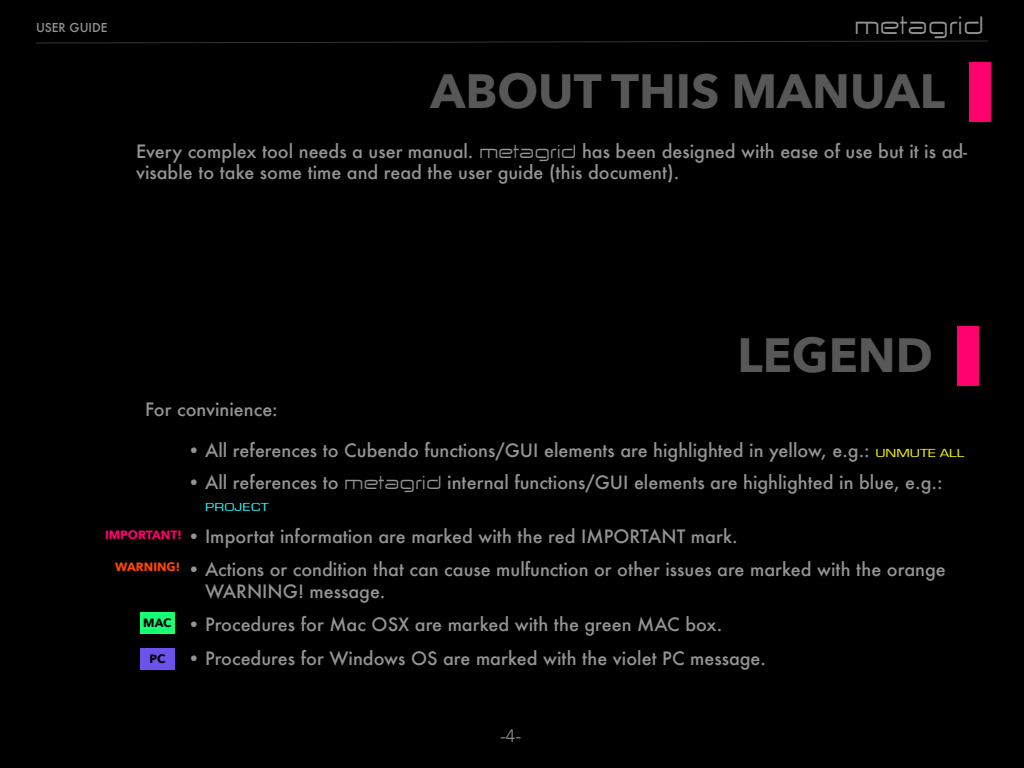
<style>
.page{position:relative;width:1024px;height:768px;background:#fff}
.page>*{position:absolute;margin:0;border:0;box-sizing:border-box;transform-origin:0 0}
.aU_Header_Title{font:700 48px "Avenir Next";color:#575757}
.t1{font:24px "Zekton Ex";color:#949494}
.aU_Body{font:500 18px/21.6px "Futura";color:#949494}
.aU_Pages{font:300 18px "Avenir";color:#949494}
.t2{font:700 12px "Avenir Next";color:#ff006e}
.t3{font:500 12px "Futura";color:#949494}
.t4{font:700 12px "Avenir Next";color:#ff4800}
.t5{font:12px "Eurostile";letter-spacing:.025em;color:#2bf8ff;scale:1.3 1}
.t6{font:700 12px "Avenir Next";color:#000}
.s1{font-family:"Zekton Ex";font-weight:400}
.s2{font-family:"Eurostile";font-weight:400;font-size:12px;color:#ff0}
</style>
<div class="page">
<div style="left:1px;top:1px;width:1022px;height:766px;background:#000"></div>
<svg style="left:36px;top:40px;width:952px;height:4px"></svg>
<div style="left:140px;top:612px;width:35px;height:22px;background:#17ff73"></div>
<div style="left:140px;top:648px;width:35px;height:22px;background:#6c52ea"></div>
<div style="left:957px;top:326px;width:22px;height:60px;background:#ff006e"></div>
<div style="left:969px;top:62px;width:22px;height:60px;background:#ff006e"></div>
<p class="t3" style="left:36px;top:19px;width:73px">USER GUIDE</p>
<h2 class="t1" style="left:854px;top:10px;width:131px">metagrid</h2>
<p class="aU_Header_Title" style="left:430px;top:50px;width:516px">ABOUT THIS MANUAL</p>
<p class="aU_Body" style="left:136px;top:140px;width:833px">Every complex tool needs a user manual. <span class="s1">metagrid</span> has been designed with ease of use but it is ad&shy;visable to take some time and read the user guide (this document).</p>
<p class="aU_Header_Title" style="left:737px;top:314px;width:197px">LEGEND</p>
<p class="aU_Body" style="left:145px;top:398px;width:134px">For convinience:</p>
<p class="aU_Body" style="left:187px;top:440px;width:779px">• All references to Cubendo functions/GUI elements are highlighted in yellow, e.g.: <span class="s2">UNMUTE ALL</span></p>
<p class="aU_Body" style="left:187px;top:472px;width:757px">• All references to <span class="s1">metagrid</span> internal functions/GUI elements are highlighted in blue, e.g.:</p>
<p class="t5" style="left:205px;top:501px;width:51px">PROJECT</p>
<p class="aU_Body" style="left:187px;top:525px;width:552px">• Importat information are marked with the red IMPORTANT mark.</p>
<p class="aU_Body" style="left:205px;top:559px;width:742px;text-indent:-18px">• Actions or condition that can cause mulfunction or other issues are marked with the orange<br>WARNING! message.</p>
<p class="aU_Body" style="left:187px;top:614px;width:537px">• Procedures for Mac OSX are marked with the green MAC box.</p>
<p class="aU_Body" style="left:187px;top:647px;width:581px">• Procedures for Windows OS are marked with the violet PC message.</p>
<p class="t2" style="left:105px;top:524px;width:78px">IMPORTANT!</p>
<p class="t4" style="left:115px;top:556px;width:67px">WARNING!</p>
<p class="t6" style="left:143px;top:612px;width:30px">MAC</p>
<p class="t6" style="left:149px;top:648px;width:18px">PC</p>
<p class="aU_Pages" style="left:500px;top:725px;width:23px">-4-</p>
</div>
